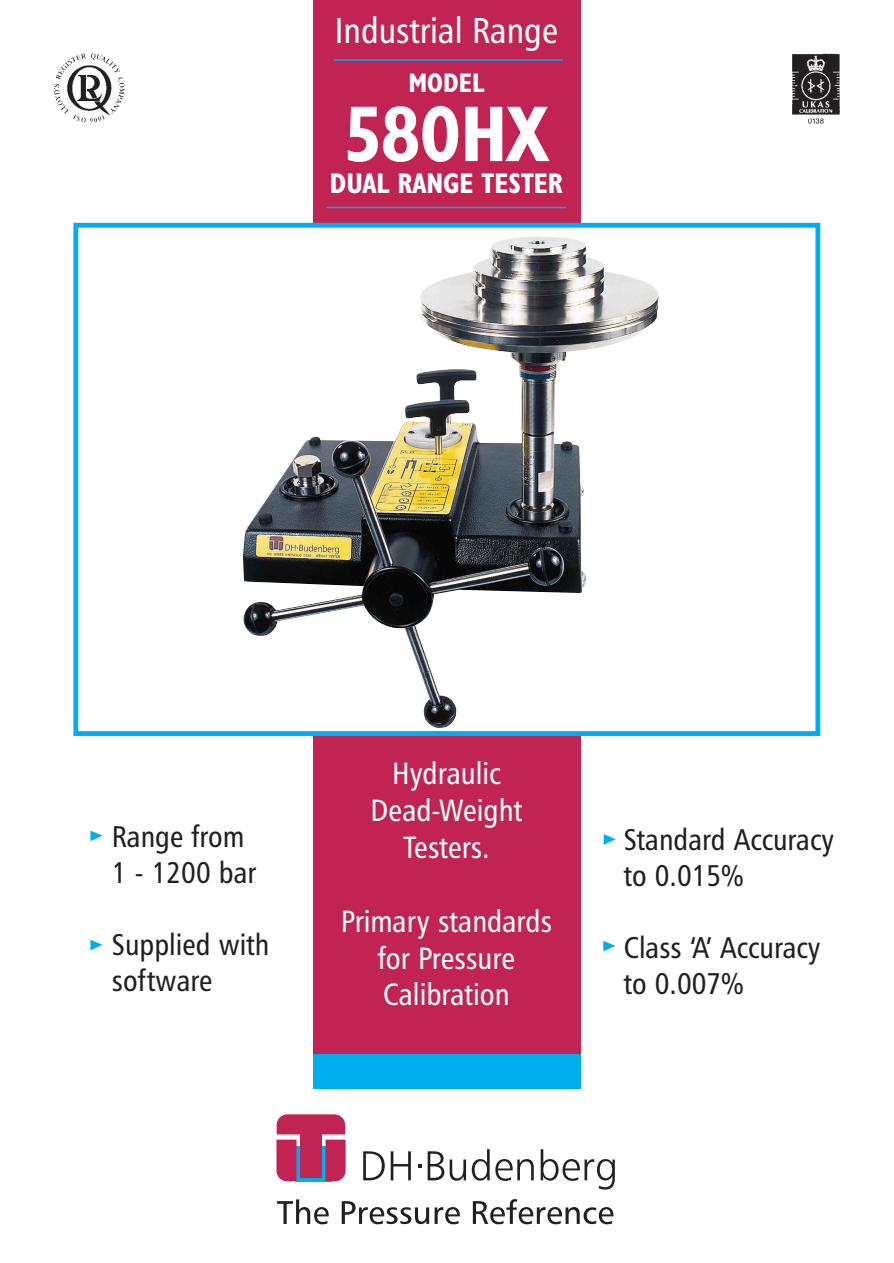
<style>
.page{position:relative;width:894px;height:1263px;background:#fff}
.page>*{position:absolute;margin:0;border:0;box-sizing:border-box;transform-origin:0 0}
.t1{font:700 condensed 79.5px "Humanist 521 BT";color:#fff}
.t2{font:36px "Humanist 777 BT Roman Condensed B";color:#fff}
.t3{font:30.75px/36.9px "Humanist 777 BT Roman Condensed B";color:#fff;text-align:center}
.t4{font:30px/36px "Humanist 777 BT Roman Condensed B";color:#231f20}
.t5{font:700 condensed 28.5px "Humanist 521 BT";color:#fff}
.t6{font:700 condensed 27px "Humanist 521 BT";color:#fff}
</style>
<div class="page">
<div style="left:313px;top:0;width:268px;height:1076px;background:#c12453"></div>
<div style="left:313px;top:1054px;width:268px;height:35px;background:#00aeef"></div>
<hr style="left:326px;top:207px;width:240px;height:1px;background:#00aeef">
<hr style="left:334px;top:59px;width:229px;height:2px;background:#00aeef">
<div style="left:76px;top:225px;width:742px;height:509px;background:#fff"></div>
<img style="left:243px;top:237px;width:416px;height:491px">
<div style="left:73px;top:223px;width:747px;height:513px;border:5px solid #00aeef"></div>
<img style="left:54px;top:53px;width:71px;height:70px">
<img style="left:792px;top:53px;width:48px;height:71px">
<svg style="left:90px;top:831px;width:13px;height:10px"></svg>
<svg style="left:90px;top:940px;width:13px;height:10px"></svg>
<svg style="left:604px;top:834px;width:12px;height:11px"></svg>
<svg style="left:603px;top:941px;width:12px;height:10px"></svg>
<div style="left:296px;top:1146px;width:36px;height:35px;background:#00aeef"></div>
<div style="left:300px;top:1133px;width:22px;height:45px;background:#c12453"></div>
<svg style="left:277px;top:1114px;width:68px;height:20px"></svg>
<svg style="left:276px;top:1140px;width:21px;height:41px"></svg>
<svg style="left:326px;top:1140px;width:20px;height:41px"></svg>
<svg style="left:363px;top:1151px;width:22px;height:29px"></svg>
<svg style="left:391px;top:1151px;width:20px;height:29px"></svg>
<svg style="left:418px;top:1164px;width:4px;height:4px"></svg>
<svg style="left:428px;top:1151px;width:16px;height:29px"></svg>
<svg style="left:450px;top:1160px;width:16px;height:21px"></svg>
<svg style="left:472px;top:1149px;width:62px;height:32px"></svg>
<svg style="left:541px;top:1149px;width:74px;height:41px"></svg>
<svg style="left:277px;top:1199px;width:52px;height:25px"></svg>
<svg style="left:342px;top:1201px;width:87px;height:23px"></svg>
<svg style="left:435px;top:1207px;width:25px;height:17px"></svg>
<svg style="left:473px;top:1199px;width:140px;height:25px"></svg>
<p class="t2" style="left:335px;top:17px;width:225px">Industrial Range</p>
<p class="t6" style="left:408px;top:73px;width:77px">MODEL</p>
<h1 class="t1" style="left:345px;top:104px;width:204px">580HX</h1>
<p class="t5" style="left:330px;top:172px;width:234px">DUAL RANGE TESTER</p>
<p class="t4" style="left:112px;top:822px;width:146px">Range from<br>1 - 1200 bar</p>
<p class="t4" style="left:112px;top:930px;width:159px">Supplied with software</p>
<p class="t3" style="left:371px;top:758px;width:153px">Hydraulic<br>Dead-Weight<br>Testers.</p>
<p class="t3" style="left:341px;top:906px;width:213px">Primary standards for Pressure<br>Calibration</p>
<p class="t4" style="left:624px;top:824px;width:212px">Standard Accuracy to 0.015%</p>
<p class="t4" style="left:624px;top:932px;width:198px">Class ‘A’ Accuracy to 0.007%</p>
</div>
